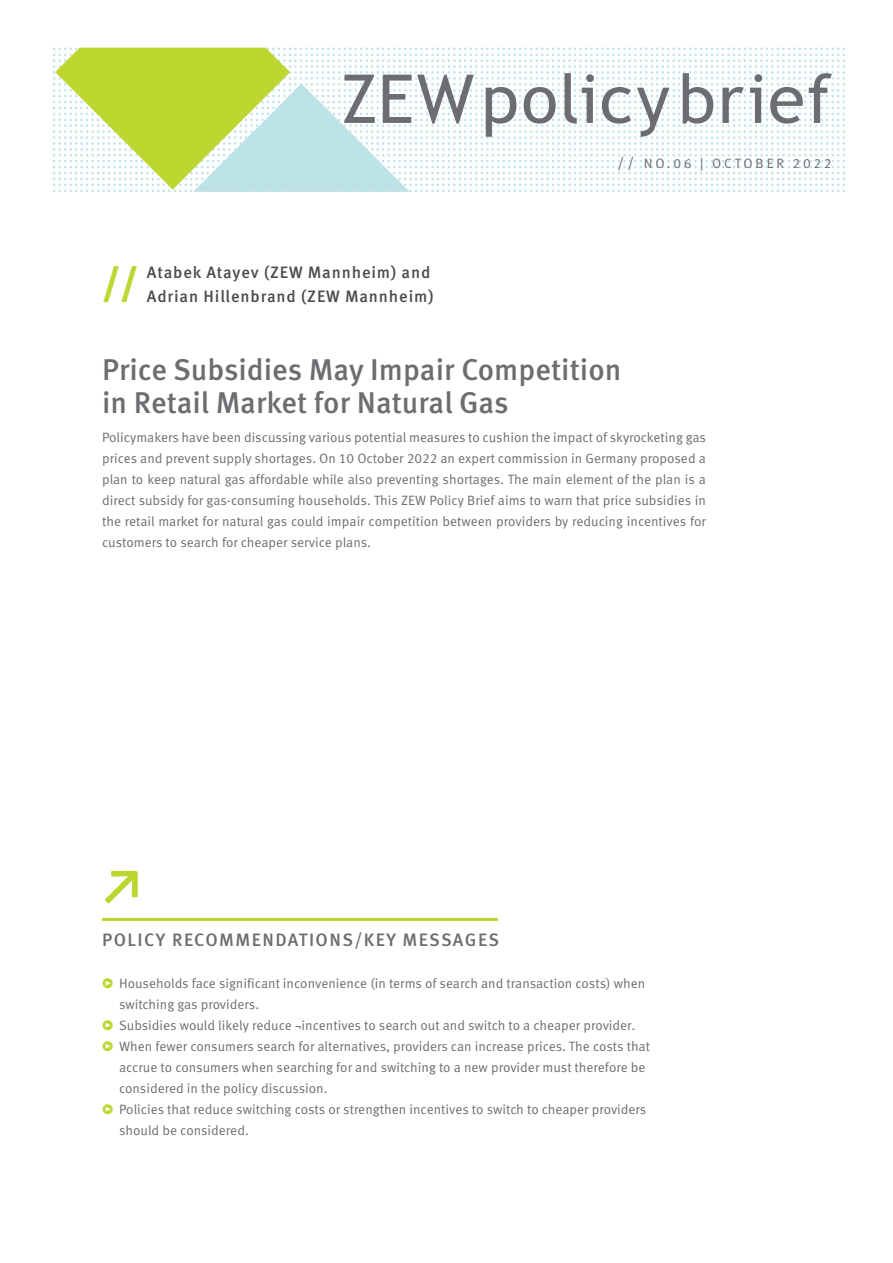
<style>
.page{position:relative;width:893px;height:1263px;background:#fff}
.page>*{position:absolute;margin:0;border:0;box-sizing:border-box;transform-origin:0 0}
.t1{font:67.5px "Trebuchet MS";letter-spacing:.03em;color:#6c6d70}
.t2{font:700 50.25px "Calibri";color:#bed630}
.t3{font:900 38.85px "Meta Pro";color:#bed630}
.t4{font:500 30px/33px "Meta Pro";color:#6c6d70}
.t5{font:500 18px "Meta Pro";letter-spacing:.08em;color:#6c6d70}
.t6{font:500 16.5px/24px "Meta Pro";letter-spacing:.05em;color:#4b4c4d}
.t7{font:13.5px/21px "Meta Pro";color:#6c6d70;text-align:justify}
.t8{font:13.5px "Meta Pro";letter-spacing:.21em;color:#6c6d70}
.s1{font-size:15px}
.s2{color:#bed630}
</style>
<div class="page">
<svg style="left:53px;top:48px;width:792px;height:144px"></svg>
<hr style="left:102px;top:918px;width:396px;height:3px;background:#bed630">
<h1 class="t1" style="left:341px;top:59px;width:492px">ZEWpolicybrief</h1>
<h3 class="t3" style="left:102px;top:258px;width:38px">//</h3>
<p class="t6" style="left:147px;top:261px;width:288px">Atabek Atayev (ZEW Mannheim) and<br>Adrian Hillenbrand (ZEW Mannheim)</p>
<p class="t8" style="left:618px;top:155px;width:215px"><span class="s1">//</span> NO.06 | OCTOBER 2022</p>
<h3 class="t4" style="left:102px;top:354px;width:521px">Price Subsidies May Impair Competition in Retail Market for Natural Gas</h3>
<p class="t7" style="left:102px;top:427px;width:605px">Policymakers have been discussing various potential measures to cushion the impact of skyrocketing gas prices and prevent supply shortages. On 10 October 2022 an expert commission in Germany proposed a plan to keep natural gas affordable while also preventing shortages. The main element of the plan is a direct subsidy for gas-consuming households. This ZEW Policy Brief aims to warn that price subsidies in the retail market for natural gas could impair competition between providers by reducing incentives for customers to search for cheaper service plans.</p>
<h2 class="t2" style="left:102px;top:854px;width:44px">↗</h2>
<h3 class="t5" style="left:102px;top:929px;width:399px">POLICY RECOMMENDATIONS/KEY MESSAGES</h3>
<p class="t7" style="left:102px;top:973px;width:545px"><span class="s2">ͮ</span> Households face significant inconvenience (in terms of search and transaction costs) when</p>
<p class="t7" style="left:119px;top:994px;width:142px">switching gas providers.</p>
<p class="t7" style="left:102px;top:1015px;width:535px"><span class="s2">ͮ</span> Subsidies would likely reduce ¬incentives to search out and switch to a cheaper provider.</p>
<p class="t7" style="left:102px;top:1036px;width:549px"><span class="s2">ͮ</span> When fewer consumers search for alternatives, providers can increase prices. The costs that</p>
<p class="t7" style="left:119px;top:1057px;width:528px">accrue to consumers when searching for and switching to a new provider must therefore be</p>
<p class="t7" style="left:119px;top:1078px;width:210px">considered in the policy discussion.</p>
<p class="t7" style="left:102px;top:1099px;width:546px"><span class="s2">ͮ</span> Policies that reduce switching costs or strengthen incentives to switch to cheaper providers</p>
<p class="t7" style="left:119px;top:1120px;width:131px">should be considered.</p>
</div>
